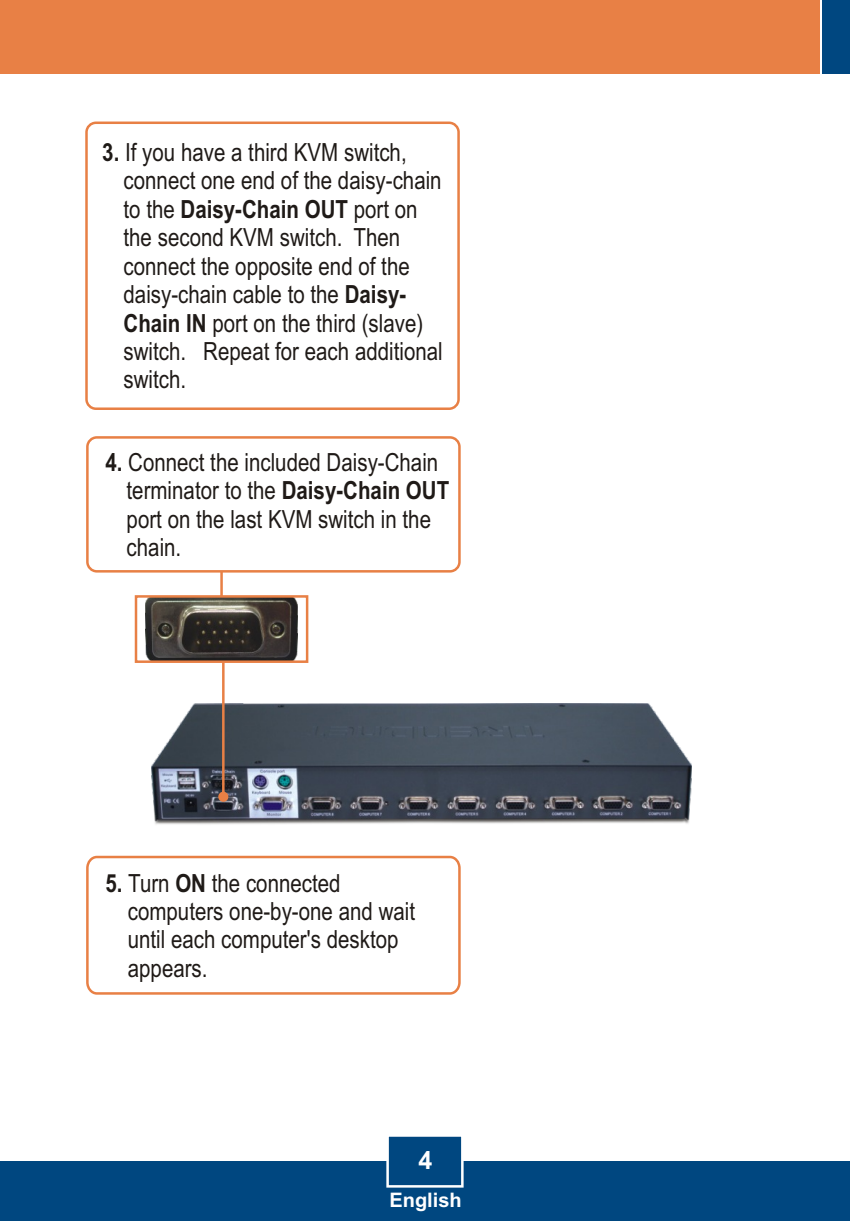
<style>
.page{position:relative;width:850px;height:1221px;background:#fff}
.page>*{position:absolute;margin:0;border:0;box-sizing:border-box;transform-origin:0 0}
.t1{font:25px/28.5px "Arial Narrow";color:#1f1a17}
.t2{font:700 25px "Arial";color:#fff}
.t3{font:700 20px "Arial";color:#fff}
.s1{font-weight:700}
</style>
<div class="page">
<div style="left:0;top:1161px;width:849px;height:60px;background:#004780"></div>
<div style="left:0;top:0;width:819px;height:74px;background:#e88045"></div>
<div style="left:822px;top:0;width:27px;height:74px;background:#004780"></div>
<svg style="left:386px;top:1136px;width:78px;height:52px"></svg>
<svg style="left:86px;top:855px;width:375px;height:140px"></svg>
<div style="left:85px;top:121px;width:374px;height:289px;background:#fff;border:3px solid #e88045;border-radius:9px"></div>
<img style="left:151px;top:703px;width:540px;height:122px">
<hr style="left:220px;top:561px;width:3px;height:85px;background:#e88045">
<svg style="left:218px;top:663px;width:10px;height:139px"></svg>
<img style="left:145px;top:598px;width:152px;height:62px">
<div style="left:135px;top:595px;width:173px;height:68px;border:2px solid #e88045"></div>
<div style="left:86px;top:436px;width:374px;height:136px;background:#fff;border:3px solid #e88045;border-radius:9px"></div>
<p class="t1" style="left:123px;top:140px;width:321px;text-indent:-21px"><span class="s1">3.</span> If you have a third KVM switch, connect one end of the daisy-chain to the <span class="s1">Daisy-Chain OUT</span> port on the second KVM switch. Then connect the opposite end of the daisy-chain cable to the <span class="s1">Daisy-<br>Chain IN</span> port on the third (slave) switch. Repeat for each additional switch.</p>
<p class="t1" style="left:127px;top:450px;width:324px;text-indent:-21px"><span class="s1">4.</span> Connect the included Daisy-Chain terminator to the <span class="s1">Daisy-Chain OUT </span>port on the last KVM switch in the chain.</p>
<p class="t1" style="left:128px;top:871px;width:289px;text-indent:-22px"><span class="s1">5.</span> Turn <span class="s1">ON</span> the connected computers one-by-one and wait until each computer's desktop appears.</p>
<p class="t2" style="left:418px;top:1151px;width:15px">4</p>
<p class="t3" style="left:389px;top:1192px;width:74px">English</p>
</div>
